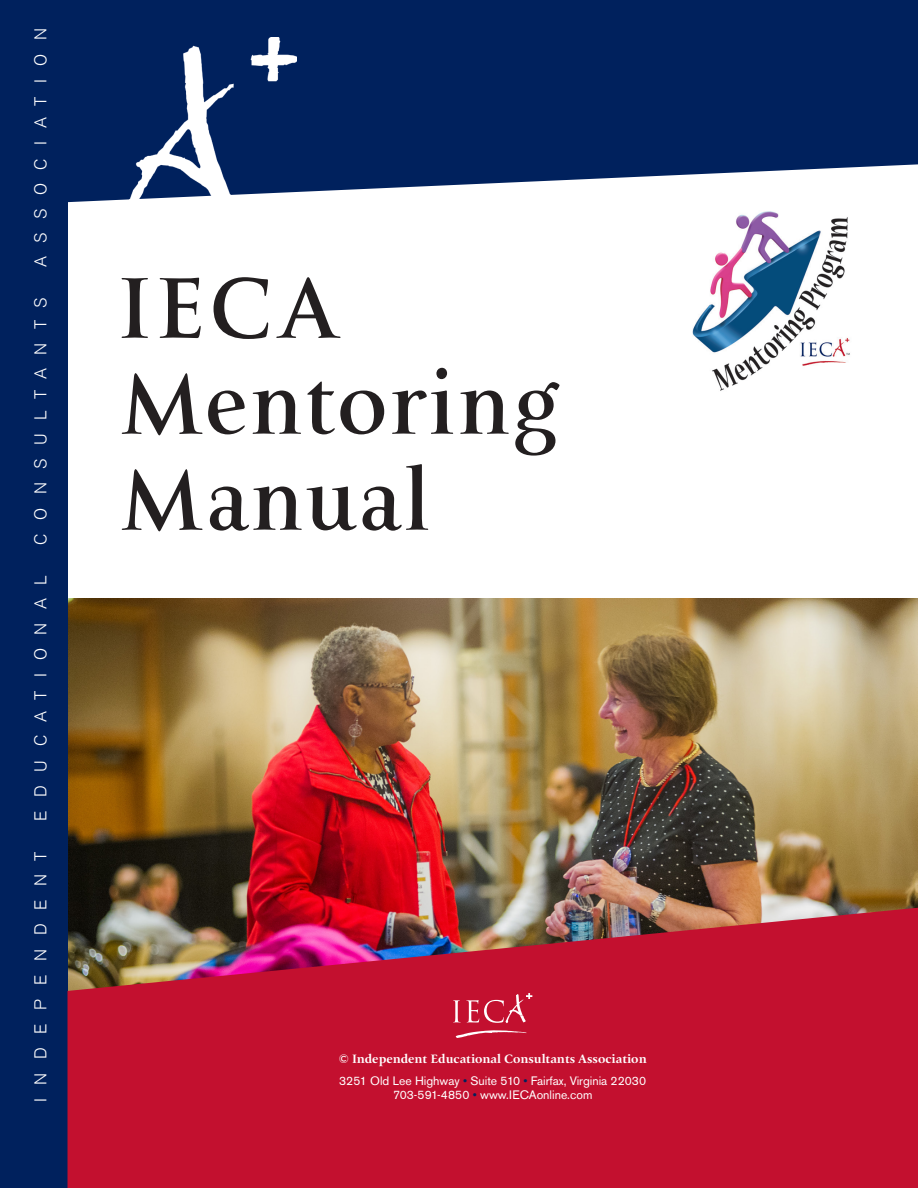
<style>
.page{position:relative;width:918px;height:1188px;background:#fff}
.page>*{position:absolute;margin:0;border:0;box-sizing:border-box;transform-origin:0 0}
.t1{font:700 88.5px "La Gioconda OS";color:#231f20}
.t2{font:300 16.95px "Akzidenz Grotesk BE";letter-spacing:.795em;color:#fff}
.t3{font:300 16.95px "Akzidenz Grotesk BE";letter-spacing:.815em;color:#fff}
.t4{font:12.15px "Akzidenz Grotesk BE";color:#fff}
.t5{font:500 12.15px "Reminga";color:#fff}
.s1{font-family:"Akzidenz Grotesk BE";font-weight:400}
.s2{color:#00215d}
</style>
<div class="page">
<img style="left:68px;top:598px;width:850px;height:310px">
<div style="left:0;top:0;width:68px;height:1188px;background:#00215d"></div>
<img style="left:692px;top:211px;width:158px;height:180px">
<svg style="left:68px;top:0;width:850px;height:202px;background:#1a386e"></svg>
<svg style="left:68px;top:908px;width:850px;height:280px;background:#bc1b36"></svg>
<svg style="left:453px;top:993px;width:79px;height:30px;background:#cc3650"></svg>
<svg style="left:456px;top:1030px;width:71px;height:8px"></svg>
<img style="left:111px;top:38px;width:186px;height:164px">
<p class="t2" style="left:31px;top:267px;width:240px;rotate:-90deg">ASSOCIATION</p>
<p class="t2" style="left:31px;top:545px;width:249px;rotate:-90deg">CONSULTANTS</p>
<p class="t2" style="left:31px;top:821px;width:247px;rotate:-90deg">EDUCATIONAL</p>
<p class="t3" style="left:31px;top:1102px;width:252px;rotate:-90deg">INDEPENDENT</p>
<p class="t1" style="left:116px;top:256px;width:228px">IECA</p>
<p class="t1" style="left:116px;top:352px;width:445px">Mentoring</p>
<p class="t1" style="left:116px;top:448px;width:318px">Manual</p>
<p class="t5" style="left:339px;top:1052px;width:309px"><span class="s1">©</span> Independent Educational Consultants Association</p>
<p class="t4" style="left:339px;top:1073px;width:309px">3251 Old Lee Highway <span class="s2">•</span> Suite 510 <span class="s2">•</span> Fairfax, Virginia 22030</p>
<p class="t4" style="left:393px;top:1088px;width:201px">703-591-4850 <span class="s2">•</span> www.IECAonline.com</p>
</div>
